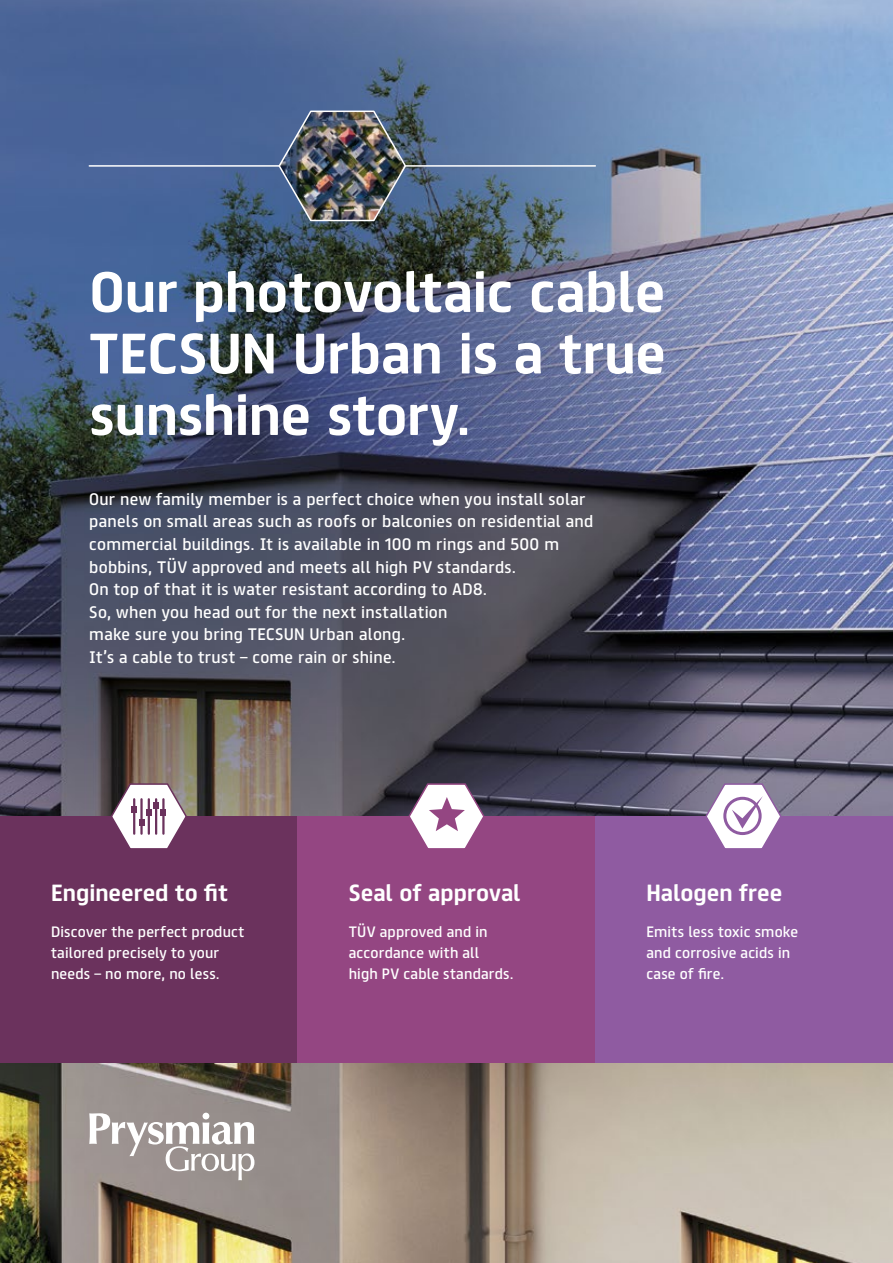
<style>
.page{position:relative;width:893px;height:1263px;background:#fff}
.page>*{position:absolute;margin:0;border:0;box-sizing:border-box;transform-origin:0 0}
.t1{font:700 51px/61.5px "FS Truman";letter-spacing:-.005em;color:#fff;text-align:justify}
.t2{font:700 21px "FS Truman";color:#fff}
.t3{font:15px/22.5px "FS Truman";letter-spacing:.015em;color:#fff}
.t4{font:13.5px/21px "FS Truman";letter-spacing:.015em;color:#fff}
</style>
<div class="page">
<img style="left:0;top:0;width:893px;height:1263px">
<div style="left:0;top:816px;width:298px;height:247px;background:#6b325d"></div>
<div style="left:298px;top:816px;width:297px;height:247px;background:#944682"></div>
<div style="left:595px;top:816px;width:298px;height:247px;background:#8f5ba1"></div>
<svg style="left:704px;top:782px;width:79px;height:67px"></svg>
<svg style="left:407px;top:782px;width:79px;height:67px"></svg>
<svg style="left:110px;top:782px;width:78px;height:67px"></svg>
<hr style="left:89px;top:165px;width:506px;height:2px;background:#fff">
<img style="left:278px;top:109px;width:129px;height:113px">
<svg style="left:89px;top:1113px;width:165px;height:67px"></svg>
<h1 class="t1" style="left:89px;top:257px;width:578px">Our photovoltaic cable TECSUN Urban is a true sunshine story.</h1>
<p class="t3" style="left:89px;top:487px;width:505px">Our new family member is a perfect choice when you install solar panels on small areas such as roofs or balconies on residential and commercial buildings. It is available in 100 m rings and 500 m bobbins, TÜV approved and meets all high PV standards.<br>On top of that it is water resistant according to AD8.<br>So, when you head out for the next installation<br>make sure you bring TECSUN Urban along.<br>It’s a cable to trust – come rain or shine.</p>
<h2 class="t2" style="left:51px;top:874px;width:179px">Engineered to fit</h2>
<p class="t4" style="left:51px;top:920px;width:195px">Discover the perfect product tailored precisely to your needs – no more, no less.</p>
<h2 class="t2" style="left:349px;top:874px;width:173px">Seal of approval</h2>
<p class="t4" style="left:349px;top:920px;width:166px">TÜV approved and in accordance with all<br>high PV cable standards.</p>
<h2 class="t2" style="left:646px;top:874px;width:138px">Halogen free</h2>
<p class="t4" style="left:646px;top:920px;width:153px">Emits less toxic smoke and corrosive acids in case of fire.</p>
</div>
